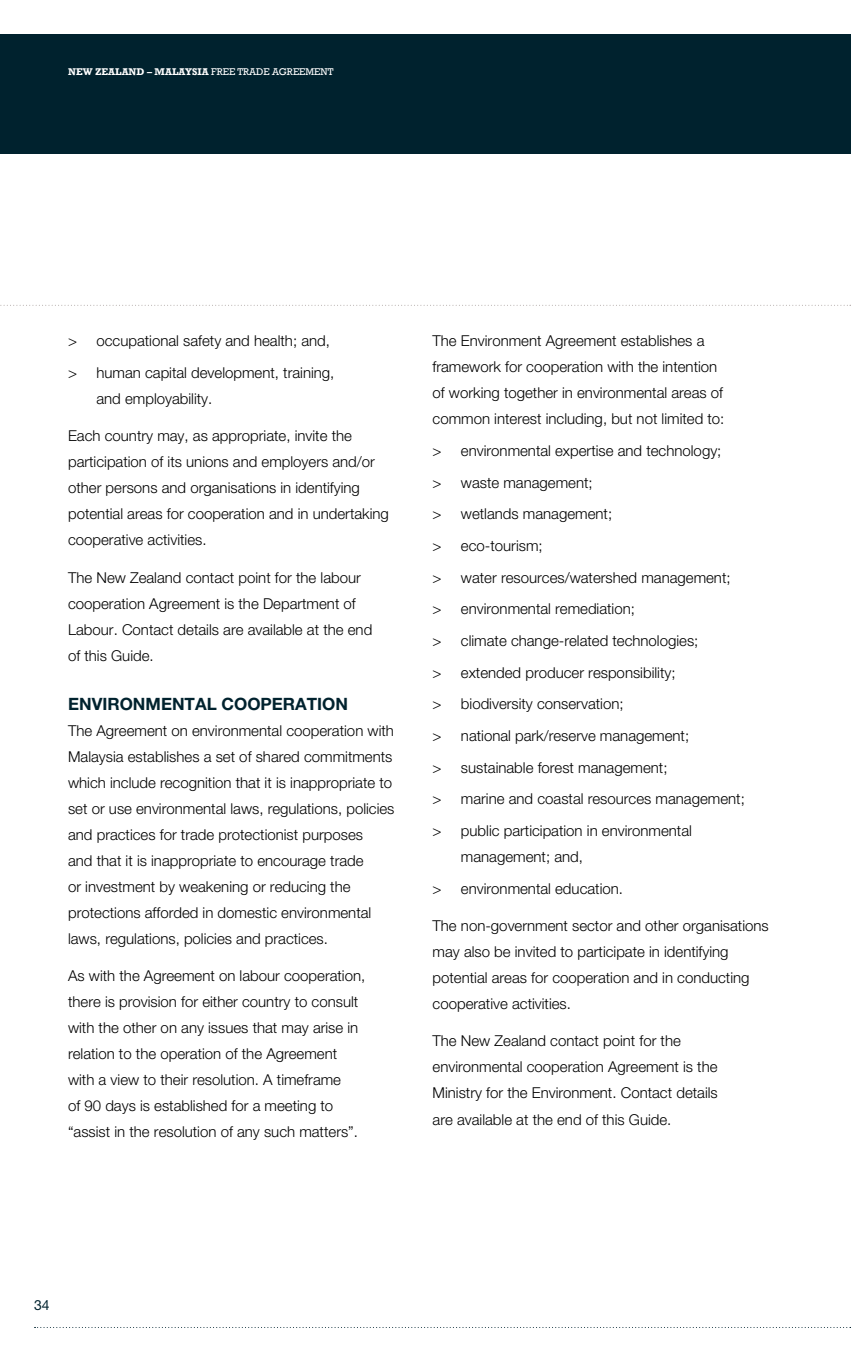
<style>
.page{position:relative;width:851px;height:1361px;background:#fff}
.page>*{position:absolute;margin:0;border:0;box-sizing:border-box;transform-origin:0 0}
.t1{font:700 17px "Helvetica Neue Maori";color:#00222e}
.t2{font:300 15px/26px "Helvetica Neue Maori";color:#000}
.t3{font:14px "Helvetica Neue Maori";color:#00222e}
.t4{font:10px "Rockwell";color:#fff}
.t5{font:700 10px "Rockwell";color:#fff}
.s1{font-weight:700}
</style>
<div class="page">
<svg style="left:35px;top:1327px;width:815px;height:1px"></svg>
<div style="left:0;top:34px;width:850px;height:119px;background:#00222e"></div>
<svg style="left:0;top:305px;width:850px;height:1px"></svg>
<img style="left:850px;top:34px;width:1px;height:119px">
<p class="t5" style="left:68px;top:66px;width:48px">NEW ZEALA</p>
<p class="t5" style="left:129px;top:66px;width:45px">ND – MALA</p>
<p class="t4" style="left:185px;top:66px;width:109px"><span class="s1">YSIA</span> FREE TRADE AGREE</p>
<p class="t4" style="left:305px;top:66px;width:29px">MENT</p>
<p class="t2" style="left:68px;top:325px;width:268px;line-height:31.6px">&gt; occupational safety and health; and, &gt; human capital development, training,</p>
<p class="t2" style="left:96px;top:385px;width:117px">and employability.</p>
<p class="t2" style="left:68px;top:423px;width:322px">Each country may, as appropriate, invite the participation of its unions and employers and/or other persons and organisations in identifying potential areas for cooperation and in undertaking cooperative activities.</p>
<p class="t2" style="left:68px;top:564px;width:305px">The New Zealand contact point for the labour cooperation Agreement is the Department of Labour. Contact details are available at the end of this Guide.</p>
<p class="t1" style="left:68px;top:693px;width:281px">ENVIRONMENTAL COOPERATION</p>
<p class="t2" style="left:68px;top:717px;width:328px">The Agreement on environmental cooperation with Malaysia establishes a set of shared commitments which include recognition that it is inappropriate to set or use environmental laws, regulations, policies and practices for trade protectionist purposes<br>and that it is inappropriate to encourage trade<br>or investment by weakening or reducing the protections afforded in domestic environmental laws, regulations, policies and practices.</p>
<p class="t2" style="left:68px;top:962px;width:299px">As with the Agreement on labour cooperation, there is provision for either country to consult with the other on any issues that may arise in relation to the operation of the Agreement with a view to their resolution. A timeframe<br>of 90 days is established for a meeting to “assist in the resolution of any such matters”.</p>
<p class="t2" style="left:432px;top:328px;width:293px">The Environment Agreement establishes a framework for cooperation with the intention of working together in environmental areas of common interest including, but not limited to:</p>
<p class="t2" style="left:432px;top:434px;width:314px;line-height:31.6px">&gt; environmental expertise and technology;<br>&gt; waste management;<br>&gt; wetlands management;<br>&gt; eco-tourism;<br>&gt; water resources/watershed management;<br>&gt; environmental remediation;<br>&gt; climate change-related technologies;<br>&gt; extended producer responsibility;<br>&gt; biodiversity conservation;<br>&gt; national park/reserve management;<br>&gt; sustainable forest management;<br>&gt; marine and coastal resources management; &gt; public participation in environmental</p>
<p class="t2" style="left:432px;top:840px;width:192px;line-height:31.6px;text-indent:28px">management; and,<br>&gt; environmental education.</p>
<p class="t2" style="left:432px;top:912px;width:337px">The non-government sector and other organisations may also be invited to participate in identifying potential areas for cooperation and in conducting cooperative activities.</p>
<p class="t2" style="left:432px;top:1027px;width:287px">The New Zealand contact point for the environmental cooperation Agreement is the Ministry for the Environment. Contact details are available at the end of this Guide.</p>
<p class="t3" style="left:34px;top:1296px;width:17px">34</p>
</div>
